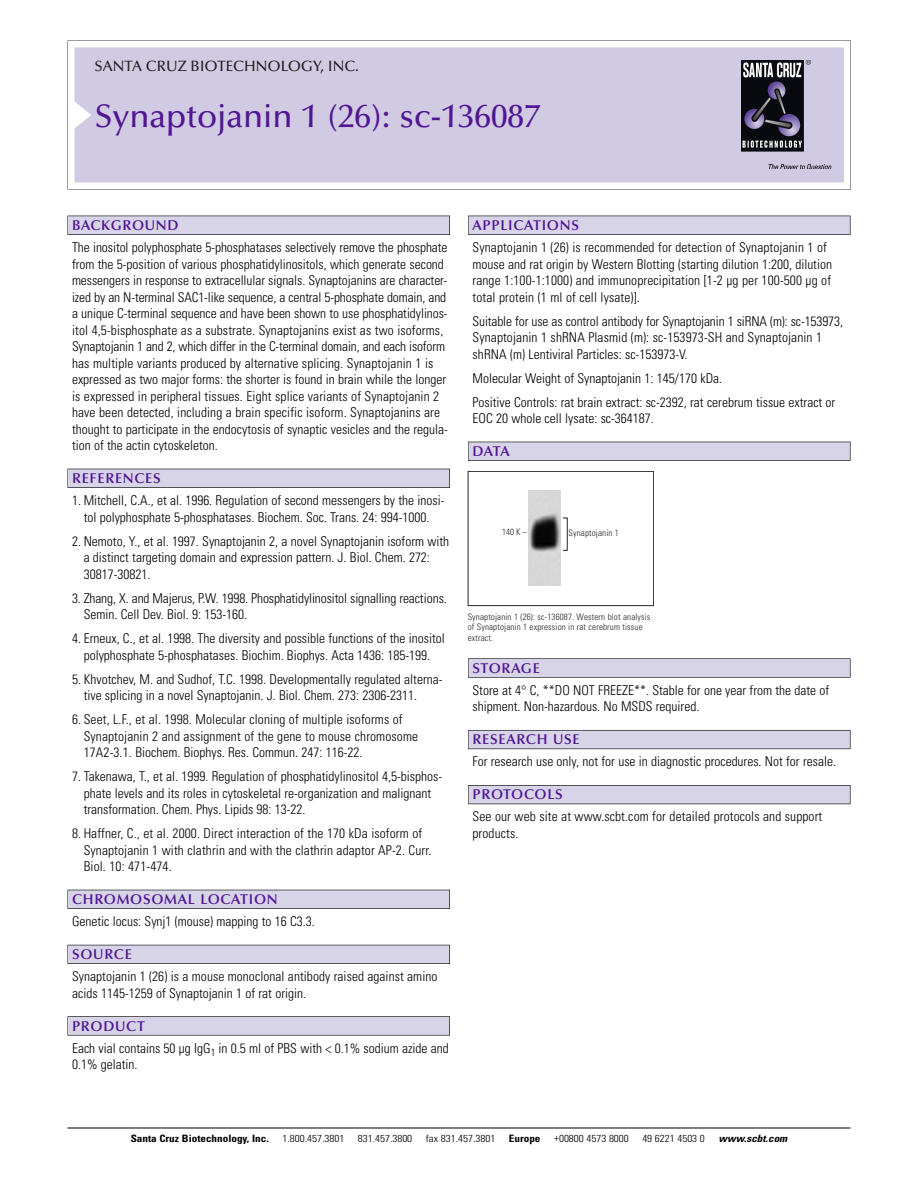
<style>
.page{position:relative;width:918px;height:1188px;background:#fff}
.page>*{position:absolute;margin:0;border:0;box-sizing:border-box;transform-origin:0 0}
.t1{font:500 33px "Optima";color:#511695}
.t2{font:500 15px "Optima";color:#231f20}
.t3{font:600 14.25px "Optima";letter-spacing:.05em;color:#511695}
.t4{font:300 condensed 13.5px/16.5px "Univers";color:#000}
.t5{font:300 condensed 10.2px "Univers";color:#000;scale:1.1 1}
.t6{font:700 condensed 10.2px "Univers";color:#000;scale:1.1 1}
.t7{font:italic 700 condensed 10.2px "Univers";color:#000;scale:1.1 1}
.t8{font:300 condensed 9px/10.5px "Univers";letter-spacing:.015em;color:#272526}
</style>
<div class="page">
<svg style="left:74px;top:41px;width:777px;height:148px"></svg>
<div style="left:74px;top:47px;width:770px;height:135px;background:#d1cae3"></div>
<img style="left:741px;top:60px;width:90px;height:108px">
<div style="left:68px;top:216px;width:382px;height:19px;background:#535256"></div>
<div style="left:68px;top:216px;width:381px;height:18px;background:#d7d4e8"></div>
<div style="left:68px;top:469px;width:382px;height:19px;background:#525156"></div>
<div style="left:68px;top:469px;width:381px;height:18px;background:#d7d4e8"></div>
<div style="left:68px;top:890px;width:382px;height:19px;background:#515057"></div>
<div style="left:68px;top:890px;width:381px;height:18px;background:#d7d4e8"></div>
<div style="left:68px;top:945px;width:382px;height:19px;background:#535259"></div>
<div style="left:68px;top:945px;width:381px;height:18px;background:#d7d4e8"></div>
<svg style="left:68px;top:1016px;width:382px;height:20px"></svg>
<div style="left:68px;top:1017px;width:381px;height:18px;background:#d7d4e8"></div>
<div style="left:468px;top:216px;width:382px;height:19px;background:#535256"></div>
<div style="left:468px;top:216px;width:382px;height:18px;background:#d7d4e8"></div>
<div style="left:468px;top:442px;width:382px;height:19px;background:#525156"></div>
<div style="left:468px;top:442px;width:382px;height:18px;background:#d7d4e8"></div>
<div style="left:468px;top:658px;width:382px;height:20px;background:#666"></div>
<div style="left:468px;top:659px;width:382px;height:18px;background:#d7d4e8"></div>
<div style="left:468px;top:730px;width:382px;height:19px;background:#5e5d65"></div>
<div style="left:468px;top:731px;width:382px;height:18px;background:#d7d4e8"></div>
<div style="left:468px;top:785px;width:382px;height:19px;background:#55545b"></div>
<div style="left:468px;top:786px;width:382px;height:18px;background:#d7d4e8"></div>
<hr style="left:68px;top:1128px;width:782px;height:1px;background:#000">
<div style="left:468px;top:471px;width:186px;height:135px;border:1px solid #272526"></div>
<img style="left:528px;top:491px;width:33px;height:94px">
<p class="t2" style="left:94px;top:60px;width:266px">SANTA CRUZ BIOTECHNOLOGY, INC.</p>
<p class="t1" style="left:94px;top:102px;width:448px">Synaptojanin 1 (26): sc-136087</p>
<p class="t3" style="left:72px;top:219px;width:108px">BACKGROUND</p>
<p class="t4" style="left:72px;top:240px;width:377px">The inositol polyphosphate 5-phosphatases selectively remove the phosphate from the 5-position of various phosphatidylinositols, which generate second messengers in response to extracellular signals. Synaptojanins are character&shy;ized by an N-terminal SAC1-like sequence, a central 5-phosphate domain, and a unique C-terminal sequence and have been shown to use phosphatidylinos&shy;itol 4,5-bisphosphate as a substrate. Synaptojanins exist as two isoforms, Synaptojanin 1 and 2, which differ in the C-terminal domain, and each isoform has multiple variants produced by alternative splicing. Synaptojanin 1 is expressed as two major forms: the shorter is found in brain while the longer is expressed in peripheral tissues. Eight splice variants of Synaptojanin 2 have been detected, including a brain specific isoform. Synaptojanins are thought to participate in the endocytosis of synaptic vesicles and the regula&shy;tion of the actin cytoskeleton.</p>
<p class="t3" style="left:72px;top:472px;width:90px">REFERENCES</p>
<p class="t4" style="left:72px;top:493px;width:374px;text-align:center">1. Mitchell, C.A., et al. 1996. Regulation of second messengers by the inosi&shy;tol polyphosphate 5-phosphatases. Biochem. Soc. Trans. 24: 994-1000.</p>
<p class="t4" style="left:84px;top:534px;width:367px;text-indent:-12px">2. Nemoto, Y., et al. 1997. Synaptojanin 2, a novel Synaptojanin isoform with a distinct targeting domain and expression pattern. J. Biol. Chem. 272:<br>30817-30821.</p>
<p class="t4" style="left:84px;top:591px;width:365px;text-indent:-12px">3. Zhang, X. and Majerus, P.W. 1998. Phosphatidylinositol signalling reactions.<br>Semin. Cell Dev. Biol. 9: 153-160.</p>
<p class="t4" style="left:72px;top:631px;width:374px;text-align:center">4. Erneux, C., et al. 1998. The diversity and possible functions of the inositol polyphosphate 5-phosphatases. Biochim. Biophys. Acta 1436: 185-199.</p>
<p class="t4" style="left:84px;top:672px;width:360px;text-indent:-12px">5. Khvotchev, M. and Sudhof, T.C. 1998. Developmentally regulated alterna&shy;tive splicing in a novel Synaptojanin. J. Biol. Chem. 273: 2306-2311.</p>
<p class="t4" style="left:84px;top:712px;width:336px;text-indent:-12px">6. Seet, L.F., et al. 1998. Molecular cloning of multiple isoforms of<br>Synaptojanin 2 and assignment of the gene to mouse chromosome<br>17A2-3.1. Biochem. Biophys. Res. Commun. 247: 116-22.</p>
<p class="t4" style="left:84px;top:769px;width:360px;text-indent:-12px">7. Takenawa, T., et al. 1999. Regulation of phosphatidylinositol 4,5-bisphos&shy;phate levels and its roles in cytoskeletal re-organization and malignant transformation. Chem. Phys. Lipids 98: 13-22.</p>
<p class="t4" style="left:84px;top:826px;width:349px;text-indent:-12px">8. Haffner, C., et al. 2000. Direct interaction of the 170 kDa isoform of<br>Synaptojanin 1 with clathrin and with the clathrin adaptor AP-2. Curr.<br>Biol. 10: 471-474.</p>
<p class="t3" style="left:72px;top:893px;width:207px">CHROMOSOMAL LOCATION</p>
<p class="t4" style="left:72px;top:915px;width:244px">Genetic locus: Synj1 (mouse) mapping to 16 C3.3.</p>
<p class="t3" style="left:72px;top:948px;width:61px">SOURCE</p>
<p class="t4" style="left:72px;top:970px;width:367px">Synaptojanin 1 (26) is a mouse monoclonal antibody raised against amino acids 1145-1259 of Synaptojanin 1 of rat origin.</p>
<p class="t3" style="left:72px;top:1020px;width:74px">PRODUCT</p>
<p class="t4" style="left:72px;top:1041px;width:378px">Each vial contains 50 µg IgG<sub>1</sub> in 0.5 ml of PBS with &lt; 0.1% sodium azide and<br>0.1% gelatin.</p>
<p class="t3" style="left:473px;top:219px;width:108px">APPLICATIONS</p>
<p class="t4" style="left:473px;top:240px;width:361px">Synaptojanin 1 (26) is recommended for detection of Synaptojanin 1 of mouse and rat origin by Western Blotting (starting dilution 1:200, dilution range 1:100-1:1000) and immunoprecipitation [1-2 µg per 100-500 µg of total protein (1 ml of cell lysate)].</p>
<p class="t4" style="left:473px;top:314px;width:372px">Suitable for use as control antibody for Synaptojanin 1 siRNA (m): sc-153973,<br>Synaptojanin 1 shRNA Plasmid (m): sc-153973-SH and Synaptojanin 1 shRNA (m) Lentiviral Particles: sc-153973-V.</p>
<p class="t4" style="left:473px;top:371px;width:251px">Molecular Weight of Synaptojanin 1: 145/170 kDa.</p>
<p class="t4" style="left:473px;top:395px;width:364px">Positive Controls: rat brain extract: sc-2392, rat cerebrum tissue extract or<br>EOC 20 whole cell lysate: sc-364187.</p>
<p class="t3" style="left:473px;top:445px;width:39px">DATA</p>
<p class="t8" style="left:502px;top:528px;width:26px">140 K –</p>
<p class="t8" style="left:569px;top:529px;width:52px">Synaptojanin 1</p>
<p class="t8" style="left:468px;top:612px;width:184px">Synaptojanin 1 (26): sc-136087. Western blot analysis of Synaptojanin 1 expression in rat cerebrum tissue extract.</p>
<p class="t3" style="left:473px;top:662px;width:69px">STORAGE</p>
<p class="t4" style="left:473px;top:683px;width:358px">Store at 4° C, **DO NOT FREEZE**. Stable for one year from the date of shipment. Non-hazardous. No MSDS required.</p>
<p class="t3" style="left:473px;top:734px;width:109px">RESEARCH USE</p>
<p class="t4" style="left:473px;top:755px;width:365px">For research use only, not for use in diagnostic procedures. Not for resale.</p>
<p class="t3" style="left:473px;top:789px;width:92px">PROTOCOLS</p>
<p class="t4" style="left:473px;top:810px;width:351px">See our web site at www.scbt.com for detailed protocols and support products.</p>
<p class="t6" style="left:131px;top:1135px;width:127px">Santa Cruz Biotechnology, Inc.</p>
<p class="t5" style="left:282px;top:1135px;width:58px">1.800.457.3801</p>
<p class="t5" style="left:358px;top:1135px;width:51px">831.457.3800</p>
<p class="t5" style="left:426px;top:1135px;width:65px">fax 831.457.3801</p>
<p class="t6" style="left:509px;top:1135px;width:30px">Europe</p>
<p class="t5" style="left:554px;top:1135px;width:69px">+00800 4573 8000</p>
<p class="t5" style="left:642px;top:1135px;width:58px">49 6221 4503 0</p>
<p class="t7" style="left:719px;top:1135px;width:66px">www.scbt.com</p>
</div>
